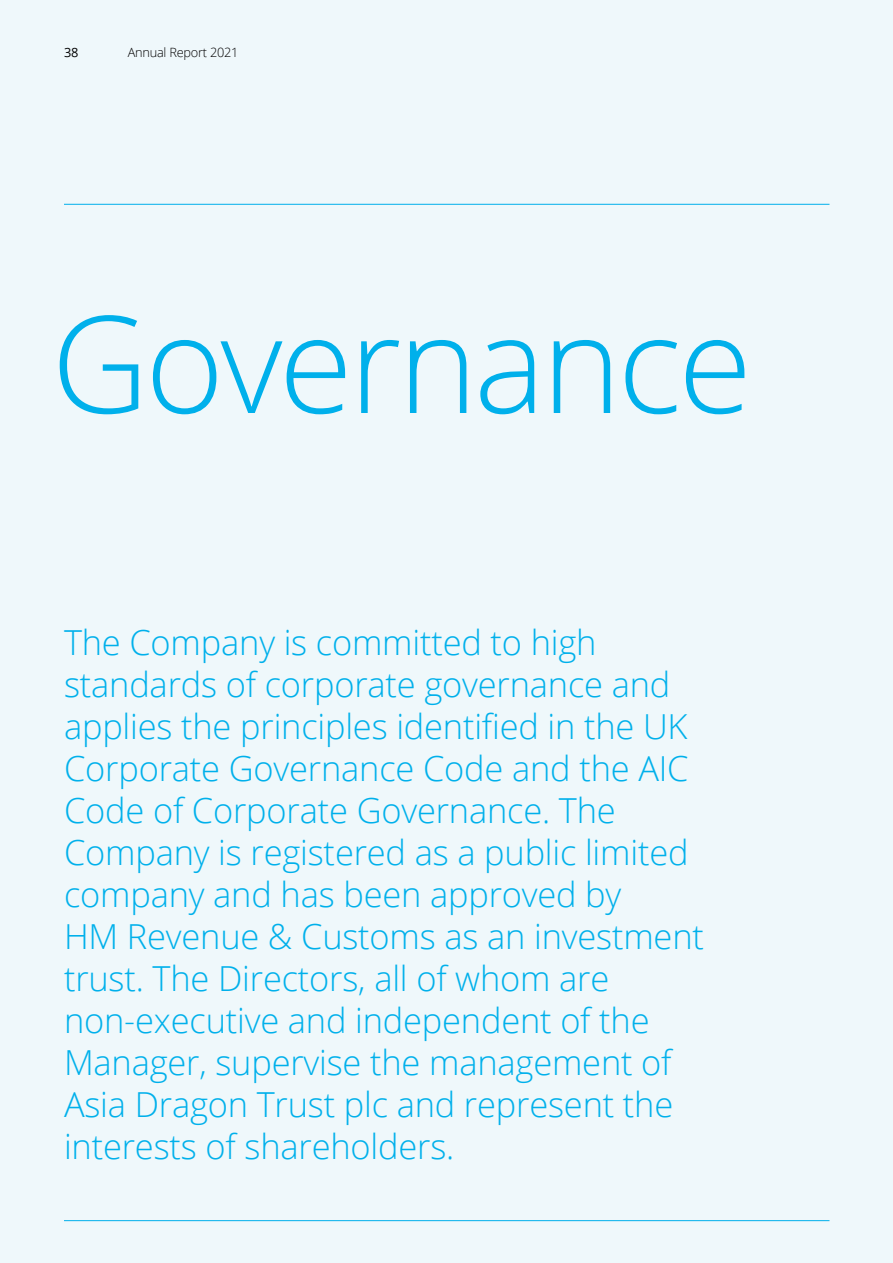
<style>
.page{position:relative;width:893px;height:1263px;background:#eff8fb}
.page>*{position:absolute;margin:0;border:0;box-sizing:border-box;transform-origin:0 0}
.t1{font:300 135px "Open Sans";letter-spacing:-.03em;color:#00b0eb}
.t2{font:300 34.5px/42px "Open Sans";letter-spacing:-.005em;color:#00b0eb}
.t3{font:300 12.75px "Open Sans";letter-spacing:-.02em;color:#000}
.t4{font:12.75px "Open Sans";color:#000}
</style>
<div class="page">
<hr style="left:64px;top:1220px;width:765px;height:1px;background:#00afeb">
<hr style="left:64px;top:204px;width:765px;height:1px;background:#00afeb">
<p class="t4" style="left:64px;top:43px;width:16px">38</p>
<p class="t3" style="left:128px;top:43px;width:112px">Annual Report 2021</p>
<h1 class="t1" style="left:51px;top:269px;width:702px">Governance</h1>
<p class="t2" style="left:64px;top:621px;width:641px">The Company is committed to high standards of corporate governance and applies the principles identified in the UK Corporate Governance Code and the AIC Code of Corporate Governance. The Company is registered as a public limited company and has been approved by<br>HM Revenue &amp; Customs as an investment trust. The Directors, all of whom are non-executive and independent of the Manager, supervise the management of Asia Dragon Trust plc and represent the interests of shareholders.</p>
</div>
